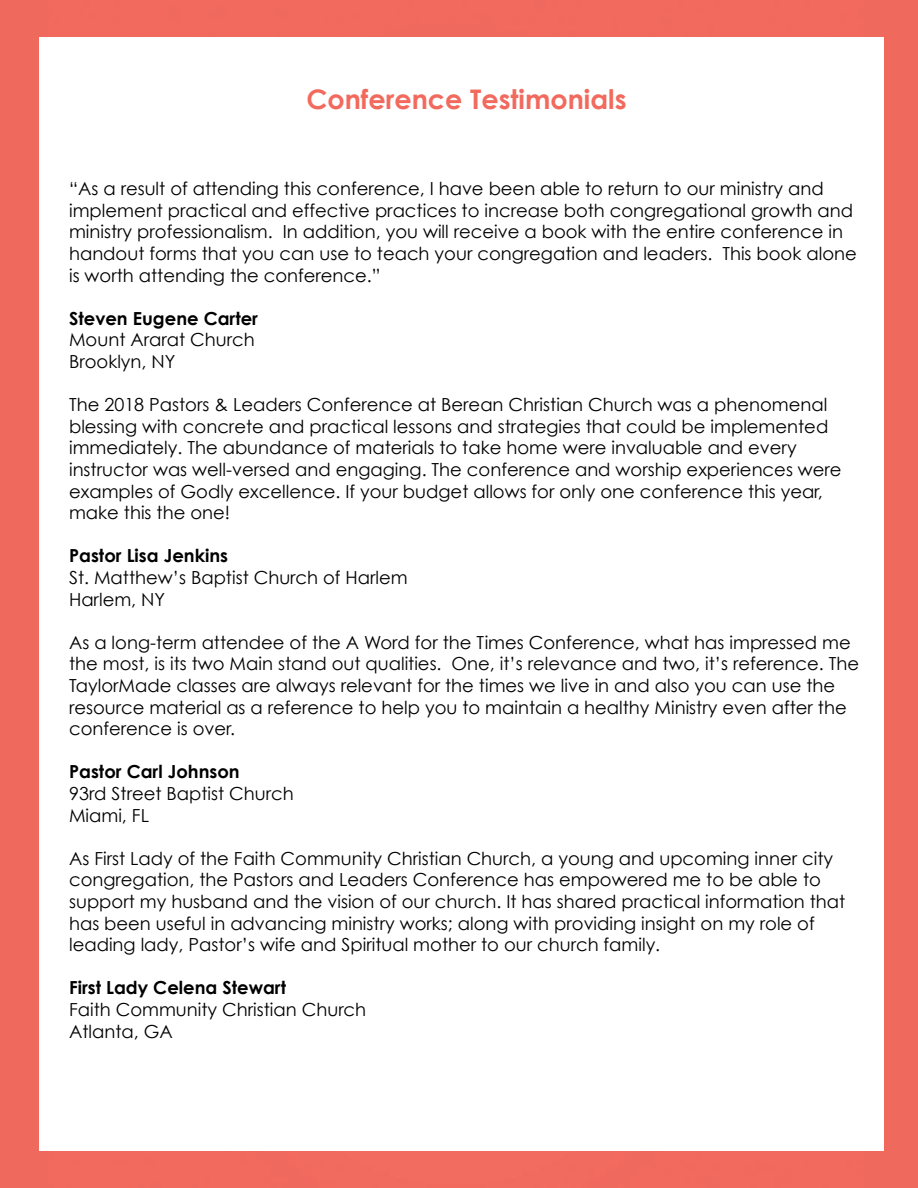
<style>
.page{position:relative;width:918px;height:1188px;background:#fff}
.page>*{position:absolute;margin:0;border:0;box-sizing:border-box;transform-origin:0 0}
.t1{font:700 27px "Century Gothic";color:#f26a5e}
.t2{font:18px/21.6px "Century Gothic";color:#000}
.t3{font:700 18px "Century Gothic";color:#000}
</style>
<div class="page">
<div style="left:1px;top:1px;width:917px;height:1187px;background:#f0695d"></div>
<div style="left:39px;top:37px;width:844px;height:1114px;background:#fff"></div>
<h1 class="t1" style="left:306px;top:82px;width:322px">Conference Testimonials</h1>
<p class="t2" style="left:69px;top:178px;width:789px">“As a result of attending this conference, I have been able to return to our ministry and implement practical and effective practices to increase both congregational growth and ministry professionalism. In addition, you will receive a book with the entire conference in handout forms that you can use to teach your congregation and leaders. This book alone is worth attending the conference.”</p>
<p class="t3" style="left:69px;top:307px;width:190px">Steven Eugene Carter</p>
<p class="t2" style="left:69px;top:329px;width:187px">Mount Ararat Church<br>Brooklyn, NY</p>
<p class="t2" style="left:69px;top:394px;width:774px">The 2018 Pastors &amp; Leaders Conference at Berean Christian Church was a phenomenal blessing with concrete and practical lessons and strategies that could be implemented immediately. The abundance of materials to take home were invaluable and every instructor was well-versed and engaging. The conference and worship experiences were examples of Godly excellence. If your budget allows for only one conference this year, make this the one!</p>
<p class="t3" style="left:69px;top:545px;width:161px">Pastor Lisa Jenkins</p>
<p class="t2" style="left:69px;top:566px;width:340px">St. Matthew’s Baptist Church of Harlem<br>Harlem, NY</p>
<p class="t2" style="left:69px;top:631px;width:792px">As a long-term attendee of the A Word for the Times Conference, what has impressed me the most, is its two Main stand out qualities. One, it’s relevance and two, it’s reference. The TaylorMade classes are always relevant for the times we live in and also you can use the resource material as a reference to help you to maintain a healthy Ministry even after the conference is over.</p>
<p class="t3" style="left:69px;top:761px;width:172px">Pastor Carl Johnson</p>
<p class="t2" style="left:69px;top:782px;width:226px">93rd Street Baptist Church<br>Miami, FL</p>
<p class="t2" style="left:69px;top:847px;width:778px">As First Lady of the Faith Community Christian Church, a young and upcoming inner city congregation, the Pastors and Leaders Conference has empowered me to be able to support my husband and the vision of our church. It has shared practical information that has been useful in advancing ministry works; along with providing insight on my role of leading lady, Pastor’s wife and Spiritual mother to our church family.</p>
<p class="t3" style="left:69px;top:977px;width:219px">First Lady Celena Stewart</p>
<p class="t2" style="left:69px;top:998px;width:299px">Faith Community Christian Church<br>Atlanta, GA</p>
</div>
